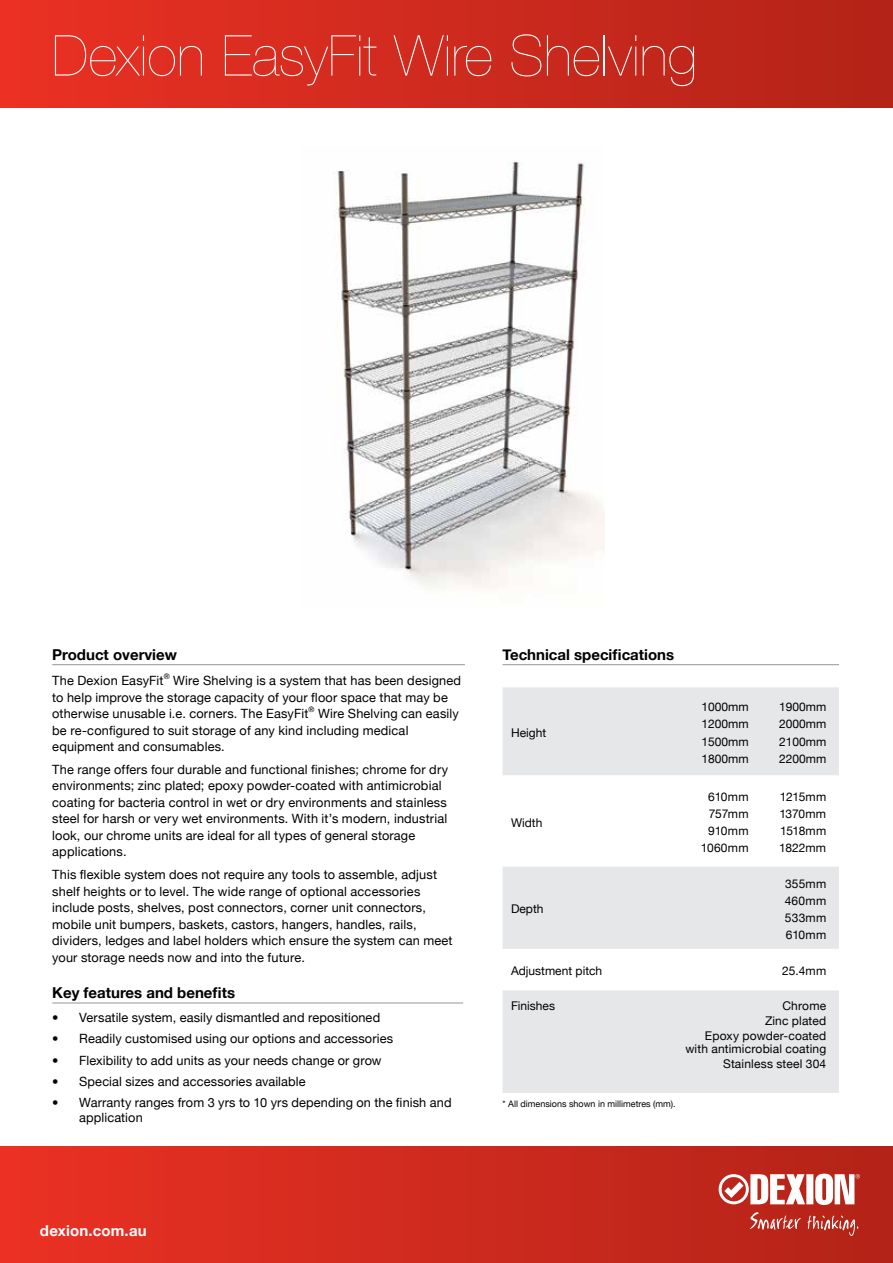
<style>
.page{position:relative;width:893px;height:1263px;background:#fff}
.page>*{position:absolute;margin:0;border:0;box-sizing:border-box;transform-origin:0 0}
.t1{font:200 56.4px "Helvetica Neue";letter-spacing:.005em;color:#fff}
.t2{font:700 15px "Helvetica Neue";color:#000}
.t3{font:700 15px "Helvetica Neue";letter-spacing:.01em;color:#fff}
.t4{font:12.75px/16.5px "Helvetica Neue";letter-spacing:.01em;color:#000}
.t5{font:12px/17.1px "Helvetica Neue";color:#000;text-align:justify}
.t6{font:9px "Helvetica Neue";color:#000}
.t7{font:7.5px "Helvetica Neue";color:#000}
</style>
<div class="page">
<div style="left:0;top:1147px;width:893px;height:116px;background:linear-gradient(to right,#ea3124,#b32318)"></div>
<svg style="left:719px;top:1173px;width:141px;height:32px"></svg>
<svg style="left:750px;top:1212px;width:51px;height:18px"></svg>
<svg style="left:807px;top:1215px;width:51px;height:21px"></svg>
<img style="left:334px;top:161px;width:270px;height:428px">
<div style="left:0;top:0;width:893px;height:108px;background:linear-gradient(to right,#ea3124,#b32318)"></div>
<hr style="left:52px;top:664px;width:413px;height:1px;background:#939598">
<hr style="left:52px;top:1002px;width:411px;height:1px;background:#939598">
<hr style="left:503px;top:664px;width:336px;height:1px;background:#939598">
<svg style="left:503px;top:687px;width:336px;height:406px;fill:#e6e7e8"></svg>
<h1 class="t1" style="left:52px;top:23px;width:647px">Dexion EasyFit Wire Shelving</h1>
<p class="t2" style="left:52px;top:645px;width:126px">Product overview</p>
<p class="t4" style="left:52px;top:672px;width:113px">The Dexion EasyFit</p>
<p class="t7" style="left:164px;top:672px;width:7px">®</p>
<p class="t4" style="left:52px;top:672px;width:410px;text-indent:121px">Wire Shelving is a system that has been designed to help improve the storage capacity of your floor space that may be otherwise unusable i.e. corners. The EasyFit</p>
<p class="t7" style="left:309px;top:705px;width:7px">®</p>
<p class="t4" style="left:52px;top:705px;width:408px;text-indent:266px">Wire Shelving can easily be re-configured to suit storage of any kind including medical equipment and consumables.</p>
<p class="t4" style="left:52px;top:761px;width:397px">The range offers four durable and functional finishes; chrome for dry environments; zinc plated; epoxy powder-coated with antimicrobial coating for bacteria control in wet or dry environments and stainless steel for harsh or very wet environments. With it’s modern, industrial look, our chrome units are ideal for all types of general storage applications.</p>
<p class="t4" style="left:52px;top:866px;width:402px">This flexible system does not require any tools to assemble, adjust shelf heights or to level. The wide range of optional accessories include posts, shelves, post connectors, corner unit connectors, mobile unit bumpers, baskets, castors, hangers, handles, rails, dividers, ledges and label holders which ensure the system can meet your storage needs now and into the future.</p>
<p class="t2" style="left:52px;top:984px;width:184px">Key features and benefits</p>
<p class="t4" style="left:52px;top:1009px;width:329px">• Versatile system, easily dismantled and repositioned</p>
<p class="t4" style="left:52px;top:1030px;width:342px">• Readily customised using our options and accessories</p>
<p class="t4" style="left:52px;top:1052px;width:331px">• Flexibility to add units as your needs change or grow</p>
<p class="t4" style="left:52px;top:1073px;width:255px">• Special sizes and accessories available</p>
<p class="t4" style="left:79px;top:1095px;width:374px;line-height:15px;text-indent:-27px">• Warranty ranges from 3 yrs to 10 yrs depending on the finish and application</p>
<p class="t3" style="left:40px;top:1221px;width:108px">dexion.com.au</p>
<p class="t2" style="left:503px;top:645px;width:173px">Technical specifications</p>
<p class="t5" style="left:511px;top:724px;width:37px">Height</p>
<p class="t5" style="left:511px;top:814px;width:33px">Width</p>
<p class="t5" style="left:511px;top:900px;width:34px">Depth</p>
<p class="t5" style="left:701px;top:698px;width:49px">1000mm 1200mm 1500mm 1800mm</p>
<p class="t5" style="left:779px;top:698px;width:49px">1900mm 2000mm 2100mm 2200mm</p>
<p class="t5" style="left:701px;top:788px;width:49px;text-align:right">610mm<br>757mm<br>910mm<br>1060mm</p>
<p class="t5" style="left:779px;top:788px;width:49px">1215mm 1370mm 1518mm 1822mm</p>
<p class="t5" style="left:785px;top:875px;width:43px">355mm 460mm 533mm 610mm</p>
<p class="t5" style="left:511px;top:962px;width:93px">Adjustment pitch</p>
<p class="t5" style="left:782px;top:962px;width:46px">25.4mm</p>
<p class="t5" style="left:511px;top:997px;width:46px">Finishes</p>
<p class="t5" style="left:705px;top:998px;width:123px;line-height:14.7px;text-align:right">Chrome<br>Zinc plated<br>Epoxy powder-coated</p>
<p class="t5" style="left:685px;top:1041px;width:142px;line-height:14.7px;text-align:right">with antimicrobial coating<br>Stainless steel 304</p>
<p class="t6" style="left:503px;top:1099px;width:175px">* All dimensions shown in millimetres (mm).</p>
</div>
